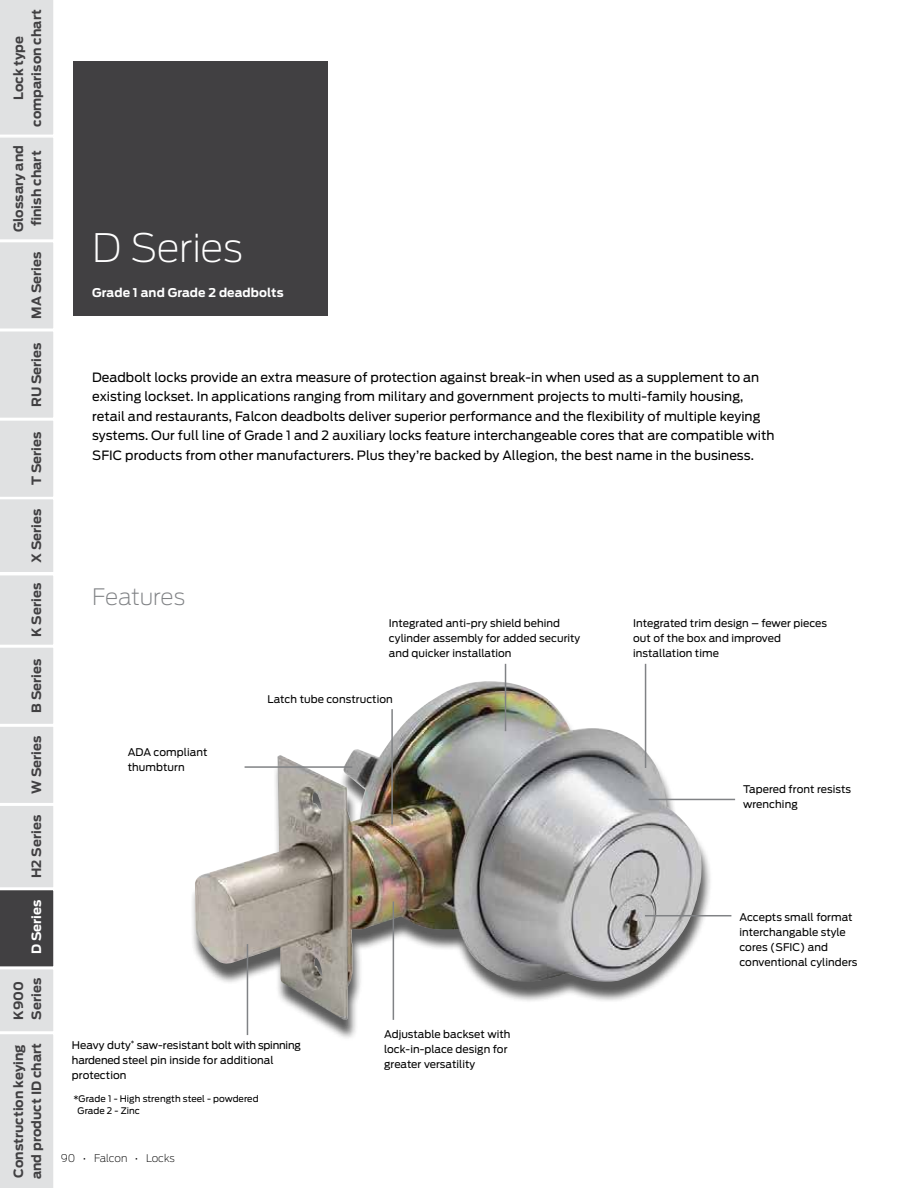
<style>
.page{position:relative;width:918px;height:1188px;background:#fff}
.page>*{position:absolute;margin:0;border:0;box-sizing:border-box;transform-origin:0 0}
.t1{font:200 39px "Antenna";letter-spacing:-.01em;color:#fff}
.t2{font:200 22.5px "Antenna";letter-spacing:-.01em;color:#808285}
.t3{font:12.75px/19.5px "Antenna";letter-spacing:.005em;color:#000}
.t4{font:700 12.75px/18px "Antenna";letter-spacing:.005em;color:#414042;text-align:center}
.t5{font:700 12.75px "Antenna";letter-spacing:.005em;color:#fff}
.t6{font:700 12px "Antenna";letter-spacing:.01em;color:#fff}
.t7{font:10.5px/15px "Antenna";letter-spacing:.005em;color:#000}
.t8{font:200 10.5px "Antenna";letter-spacing:-.01em;color:#000}
.t9{font:9px/12px "Antenna";letter-spacing:.005em;color:#000}
</style>
<div class="page">
<div style="left:73px;top:62px;width:255px;height:254px;background:#414042"></div>
<div style="left:190px;top:687px;width:523px;height:354px;background:#000;opacity:.65"></div>
<img style="left:195px;top:681px;width:506px;height:339px">
<hr style="left:645px;top:915px;width:86px;height:1px;background:#808285">
<hr style="left:505px;top:664px;width:1px;height:67px;background:#808285">
<hr style="left:247px;top:944px;width:1px;height:91px;background:#808285">
<hr style="left:245px;top:766px;width:107px;height:2px;background:#808285">
<hr style="left:645px;top:664px;width:1px;height:104px;background:#808285">
<hr style="left:649px;top:799px;width:86px;height:1px;background:#808285">
<hr style="left:393px;top:902px;width:1px;height:118px;background:#808285">
<hr style="left:391px;top:709px;width:2px;height:115px;background:#808285">
<svg style="left:0;top:0;width:54px;height:1188px"></svg>
<p class="t4" style="left:10px;top:127px;width:119px;rotate:-90deg">Lock type comparison chart</p>
<p class="t4" style="left:10px;top:232px;width:88px;rotate:-90deg">Glossary and finish chart</p>
<p class="t4" style="left:28px;top:319px;width:69px;rotate:-90deg">MA Series</p>
<p class="t4" style="left:28px;top:407px;width:66px;rotate:-90deg">RU Series</p>
<p class="t4" style="left:28px;top:485px;width:55px;rotate:-90deg">T Series</p>
<p class="t4" style="left:28px;top:563px;width:56px;rotate:-90deg">X Series</p>
<p class="t4" style="left:28px;top:637px;width:56px;rotate:-90deg">K Series</p>
<p class="t4" style="left:28px;top:713px;width:56px;rotate:-90deg">B Series</p>
<p class="t4" style="left:28px;top:794px;width:60px;rotate:-90deg">W Series</p>
<p class="t4" style="left:28px;top:878px;width:65px;rotate:-90deg">H2 Series</p>
<p class="t5" style="left:28px;top:954px;width:56px;rotate:-90deg">D Series</p>
<p class="t4" style="left:10px;top:1020px;width:43px;text-align:left;rotate:-90deg">K900<br>Series</p>
<p class="t4" style="left:10px;top:1179px;width:138px;text-align:left;rotate:-90deg">Construction keying and product ID chart</p>
<h1 class="t1" style="left:92px;top:222px;width:152px">D Series</h1>
<p class="t6" style="left:92px;top:284px;width:193px">Grade 1 and Grade 2 deadbolts</p>
<p class="t3" style="left:92px;top:367px;width:684px">Deadbolt locks provide an extra measure of protection against break-in when used as a supplement to an existing lockset. In applications ranging from military and government projects to multi-family housing, retail and restaurants, Falcon deadbolts deliver superior performance and the flexibility of multiple keying systems. Our full line of Grade 1 and 2 auxiliary locks feature interchangeable cores that are compatible with SFIC products from other manufacturers. Plus they’re backed by Allegion, the best name in the business.</p>
<h2 class="t2" style="left:92px;top:583px;width:95px">Features</h2>
<p class="t7" style="left:128px;top:745px;width:81px">ADA compliant thumbturn</p>
<p class="t7" style="left:389px;top:615px;width:193px">Integrated anti-pry shield behind cylinder assembly for added security and quicker installation</p>
<p class="t7" style="left:268px;top:691px;width:127px">Latch tube construction</p>
<p class="t7" style="left:72px;top:1037px;width:230px">Heavy duty<sup>*</sup> saw-resistant bolt with spinning hardened steel pin inside for additional protection</p>
<p class="t9" style="left:78px;top:1093px;width:183px;text-indent:-4px">*Grade 1 - High strength steel - powdered<br>Grade 2 - Zinc</p>
<p class="t8" style="left:61px;top:1151px;width:115px">90 • Falcon • Locks</p>
<p class="t7" style="left:384px;top:1026px;width:128px">Adjustable backset with lock-in-place design for greater versatility</p>
<p class="t7" style="left:633px;top:615px;width:196px">Integrated trim design – fewer pieces out of the box and improved installation time</p>
<p class="t7" style="left:743px;top:781px;width:110px">Tapered front resists wrenching</p>
<p class="t7" style="left:739px;top:909px;width:120px">Accepts small format interchangable style cores (SFIC) and conventional cylinders</p>
</div>
